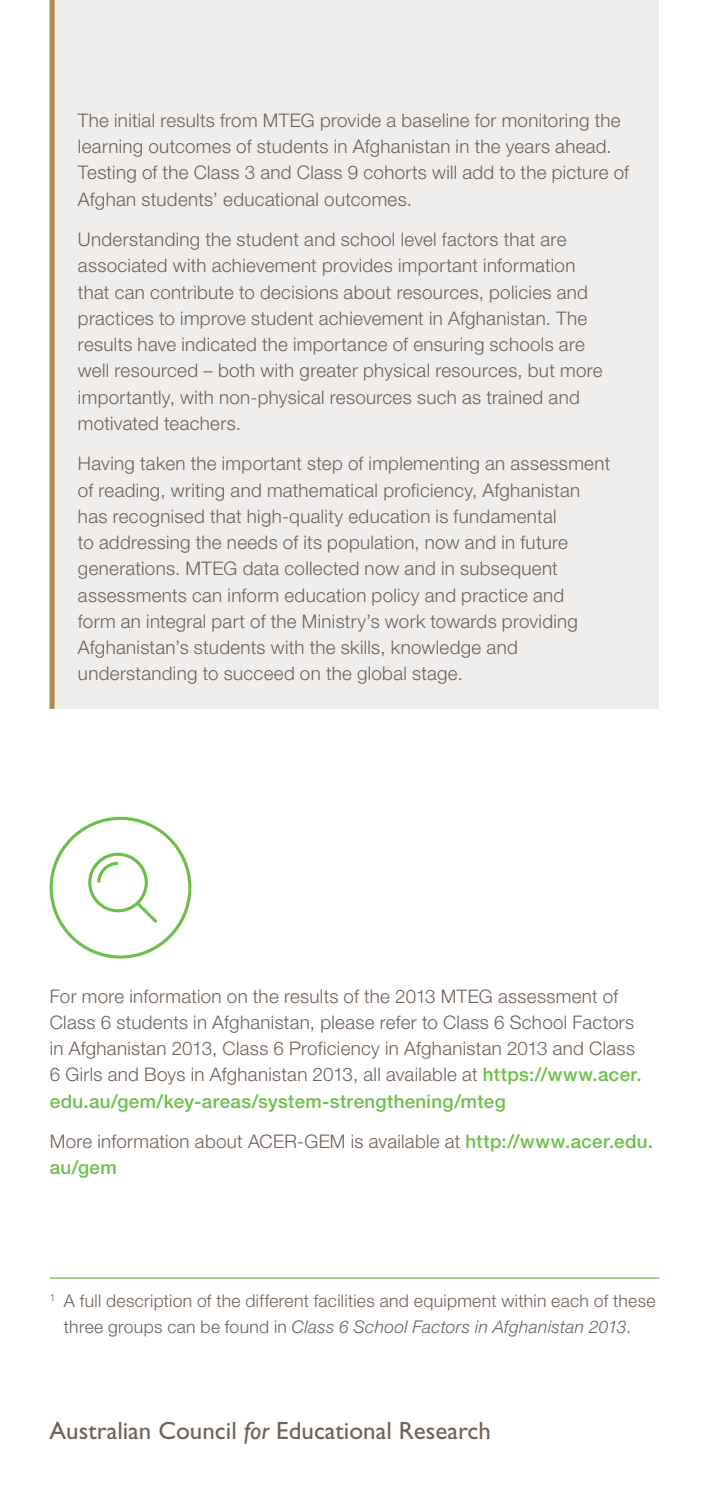
<style>
.page{position:relative;width:709px;height:1489px;background:#fff}
.page>*{position:absolute;margin:0;border:0;box-sizing:border-box;transform-origin:0 0}
.t1{font:25px "Gill Sans";color:#706259}
.t2{font:300 18.75px/26.2px "Helvetica Neue LT Std";letter-spacing:.015em;color:#706259}
.t3{font:300 17.5px/26.2px "Helvetica Neue LT Std";letter-spacing:.02em;color:#706259;text-align:center}
.s1{font-weight:500;color:#6cc04a}
.s2{font-style:italic}
</style>
<div class="page">
<hr style="left:50px;top:1277px;width:609px;height:1px;background:#6cc04a">
<div style="left:50px;top:0;width:609px;height:708px;background:#efeeed"></div>
<div style="left:50px;top:0;width:5px;height:708px;background:#ad8d4d"></div>
<svg style="left:50px;top:816px;width:141px;height:142px"></svg>
<p class="t2" style="left:78px;top:107px;width:552px">The initial results from MTEG provide a baseline for monitoring the learning outcomes of students in Afghanistan in the years ahead.<br>Testing of the Class 3 and Class 9 cohorts will add to the picture of Afghan students’ educational outcomes.</p>
<p class="t2" style="left:78px;top:226px;width:526px">Understanding the student and school level factors that are associated with achievement provides important information that can contribute to decisions about resources, policies and practices to improve student achievement in Afghanistan. The results have indicated the importance of ensuring schools are well resourced – both with greater physical resources, but more importantly, with non-physical resources such as trained and motivated teachers.</p>
<p class="t2" style="left:78px;top:450px;width:534px">Having taken the important step of implementing an assessment of reading, writing and mathematical proficiency, Afghanistan has recognised that high-quality education is fundamental<br>to addressing the needs of its population, now and in future generations. MTEG data collected now and in subsequent assessments can inform education policy and practice and<br>form an integral part of the Ministry’s work towards providing Afghanistan’s students with the skills, knowledge and understanding to succeed on the global stage.</p>
<p class="t2" style="left:50px;top:982px;width:593px">For more information on the results of the 2013 MTEG assessment of Class 6 students in Afghanistan, please refer to Class 6 School Factors in Afghanistan 2013, Class 6 Proficiency in Afghanistan 2013 and Class 6 Girls and Boys in Afghanistan 2013, all available at <span class="s1">https://www.acer. edu.au/gem/key-areas/system-strengthening/mteg</span></p>
<p class="t2" style="left:50px;top:1127px;width:605px">More information about ACER-GEM is available at <span class="s1">http://www.acer.edu. au/gem</span></p>
<p class="t3" style="left:50px;top:1287px;width:607px"><sup>1</sup> A full description of the different facilities and equipment within each of these three groups can be found in <span class="s2">Class 6 School Factors in Afghanistan 2013</span>.</p>
<h1 class="t1" style="left:50px;top:1416px;width:443px">Australian Council <span class="s2">for</span> Educational Research</h1>
</div>
